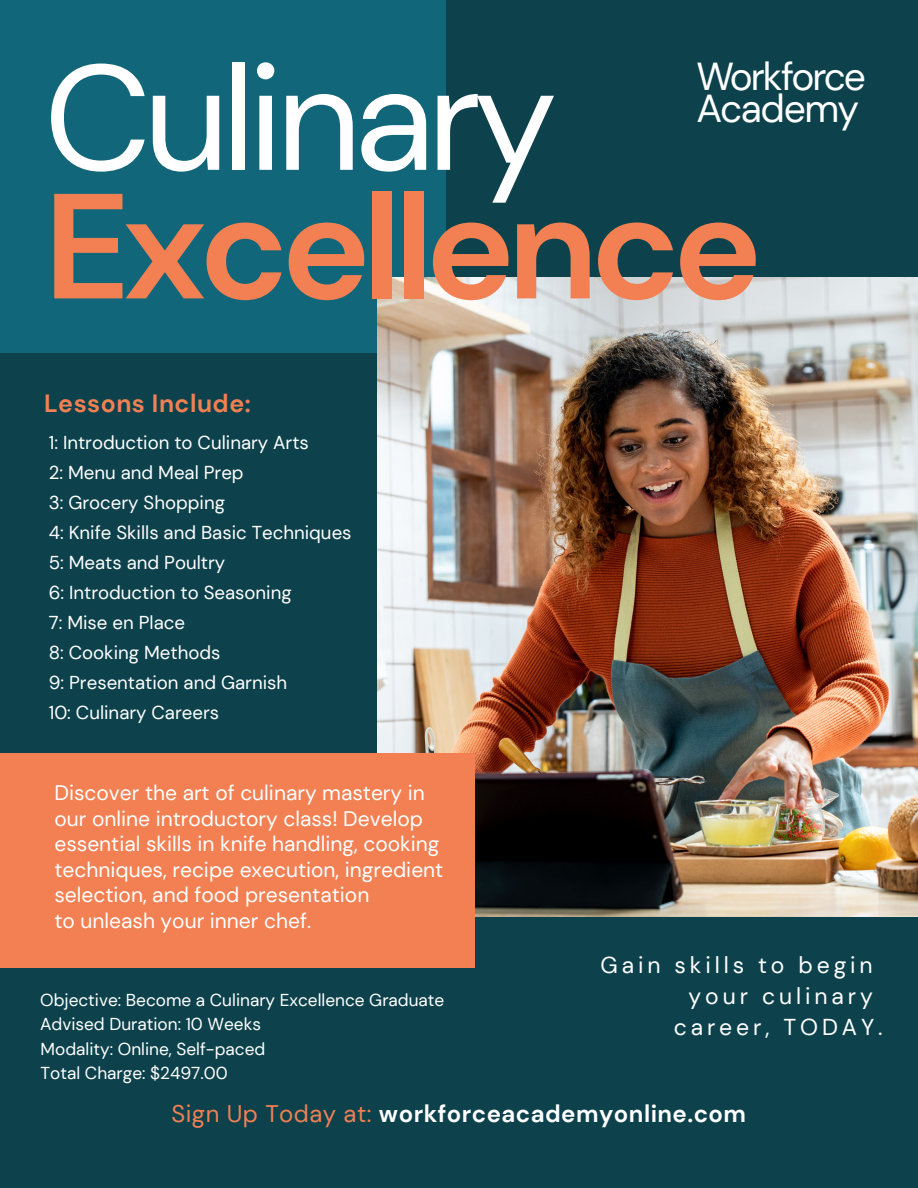
<style>
.page{position:relative;width:918px;height:1188px;background:#0d424c}
.page>*{position:absolute;margin:0;border:0;box-sizing:border-box;transform-origin:0 0}
.t1{font:700 149.25px "DM Sans";letter-spacing:-.05em;color:#f28053}
.t2{font:149.25px "DM Sans";letter-spacing:-.05em;color:#fff}
.t3{font:39px/32.1px "DM Sans";letter-spacing:-.055em;color:#fff}
.t4{font:700 24.9px "DM Sans";letter-spacing:.02em;color:#f28053}
.t5{font:700 24px "DM Sans";letter-spacing:.02em;color:#fff}
.t6{font:22.95px "DM Sans";letter-spacing:.17em;color:#fff}
.t7{font:21px/25.5px "DM Sans";color:#fff}
.t8{font:18.6px/30px "DM Sans";color:#fff}
.t9{font:17.25px/24.3px "DM Sans";color:#fff}
.s1{font-weight:400;color:#f28053}
</style>
<div class="page">
<div style="left:0;top:0;width:446px;height:352px;background:#116779"></div>
<img style="left:377px;top:277px;width:541px;height:639px">
<div style="left:0;top:753px;width:475px;height:215px;background:#f28053"></div>
<h2 class="t3" style="left:697px;top:61px;width:171px">Workforce<br>Academy</h2>
<h1 class="t2" style="left:44px;top:26px;width:514px">Culinary</h1>
<h1 class="t1" style="left:44px;top:153px;width:720px">Excellence</h1>
<h3 class="t4" style="left:44px;top:388px;width:208px">Lessons Include:</h3>
<p class="t8" style="left:49px;top:427px;width:304px">1: Introduction to Culinary Arts<br>2: Menu and Meal Prep<br>3: Grocery Shopping<br>4: Knife Skills and Basic Techniques<br>5: Meats and Poultry<br>6: Introduction to Seasoning<br>7: Mise en Place<br>8: Cooking Methods<br>9: Presentation and Garnish<br>10: Culinary Careers</p>
<p class="t7" style="left:54px;top:780px;width:391px">Discover the art of culinary mastery in our online introductory class! Develop essential skills in knife handling, cooking techniques, recipe execution, ingredient selection, and food presentation<br>to unleash your inner chef.</p>
<p class="t9" style="left:40px;top:988px;width:406px">Objective: Become a Culinary Excellence Graduate Advised Duration: 10 Weeks<br>Modality: Online, Self-paced<br>Total Charge: $2497.00</p>
<p class="t6" style="left:601px;top:951px;width:274px">Gain skills to begin</p>
<p class="t6" style="left:689px;top:982px;width:186px">your culinary</p>
<p class="t6" style="left:674px;top:1013px;width:211px">career, TODAY.</p>
<p class="t5" style="left:171px;top:1099px;width:576px"><span class="s1">Sign Up Today at:</span> workforceacademyonline.com</p>
</div>
